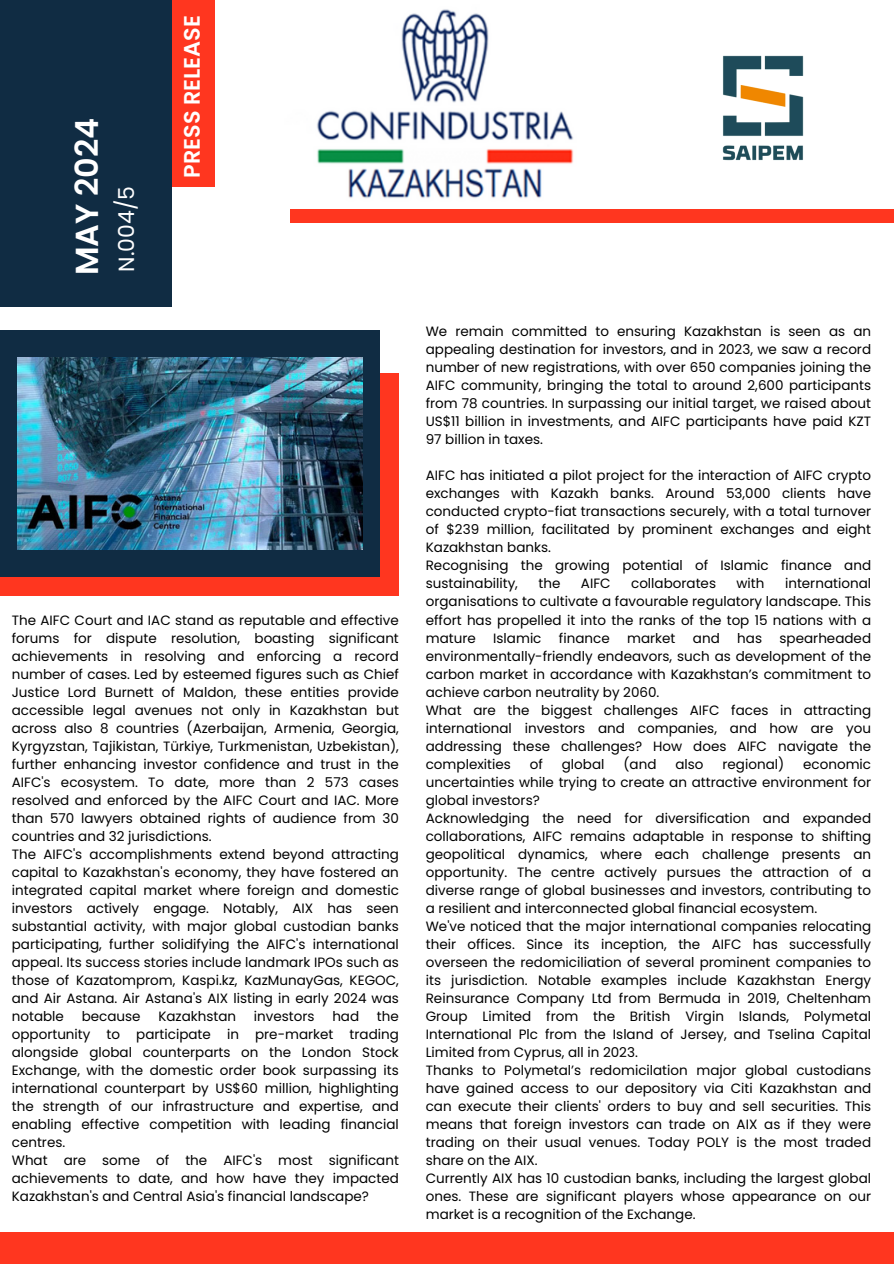
<style>
.page{position:relative;width:894px;height:1264px;background:#fff}
.page>*{position:absolute;margin:0;border:0;box-sizing:border-box;transform-origin:0 0}
.t1{font:600 31.8px "Poppins";color:#fff}
.t2{font:600 22.35px "Poppins";color:#fff}
.t3{font:21.9px "Poppins";color:#fff}
.t4{font:13.5px/18px "Poppins";color:#000;text-align:justify}
</style>
<div class="page">
<img style="left:317px;top:9px;width:257px;height:189px">
<div style="left:290px;top:209px;width:603px;height:14px;background:#ff361f"></div>
<div style="left:0;top:1232px;width:893px;height:31px;background:#ff361f"></div>
<div style="left:0;top:0;width:172px;height:307px;background:#102c43"></div>
<div style="left:172px;top:1px;width:42px;height:186px;background:#ff361f"></div>
<img style="left:722px;top:55px;width:82px;height:106px">
<div style="left:0;top:373px;width:398px;height:222px;background:#ff361f"></div>
<div style="left:0;top:330px;width:379px;height:246px;background:#102c43"></div>
<img style="left:17px;top:357px;width:346px;height:192px">
<p class="t1" style="left:65px;top:275px;width:159px;rotate:-90deg">MAY 2024</p>
<p class="t3" style="left:111px;top:272px;width:87px;rotate:-90deg">N.004/5</p>
<p class="t2" style="left:176px;top:178px;width:164px;rotate:-90deg">PRESS RELEASE</p>
<p class="t4" style="left:12px;top:610px;width:388px">The AIFC Court and IAC stand as reputable and effective forums for dispute resolution, boasting significant achievements in resolving and enforcing a record number of cases. Led by esteemed figures such as Chief Justice Lord Burnett of Maldon, these entities provide accessible legal avenues not only in Kazakhstan but across also 8 countries (Azerbaijan, Armenia, Georgia, Kyrgyzstan, Tajikistan, Türkiye, Turkmenistan, Uzbekistan), further enhancing investor confidence and trust in the AIFC's ecosystem. To date, more than 2 573 cases resolved and enforced by the AIFC Court and IAC. More than 570 lawyers obtained rights of audience from 30 countries and 32 jurisdictions.</p>
<p class="t4" style="left:12px;top:844px;width:388px">The AIFC's accomplishments extend beyond attracting capital to Kazakhstan's economy, they have fostered an integrated capital market where foreign and domestic investors actively engage. Notably, AIX has seen substantial activity, with major global custodian banks participating, further solidifying the AIFC's international appeal. Its success stories include landmark IPOs such as those of Kazatomprom, Kaspi.kz, KazMunayGas, KEGOC, and Air Astana. Air Astana's AIX listing in early 2024 was notable</p>
<p class="t4" style="left:82px;top:1006px;width:60px">because</p>
<p class="t4" style="left:158px;top:1006px;width:79px">Kazakhstan</p>
<p class="t4" style="left:254px;top:1006px;width:62px">investors</p>
<p class="t4" style="left:332px;top:1006px;width:28px">had</p>
<p class="t4" style="left:12px;top:1006px;width:388px;text-indent:365px">the opportunity to participate in pre-market trading alongside global counterparts on the London Stock Exchange, with the domestic order book surpassing its international counterpart by US$60 million, highlighting the strength of our infrastructure and expertise, and enabling effective competition with leading financial centres.</p>
<p class="t4" style="left:12px;top:1150px;width:388px">What are some of the AIFC's most significant achievements to date, and how have they impacted Kazakhstan's and Central Asia's financial landscape?</p>
<p class="t4" style="left:425px;top:322px;width:447px">We remain committed to ensuring Kazakhstan is seen as an appealing destination for investors, and in 2023, we saw a record number of new registrations, with over 650 companies joining the AIFC community, bringing the total to around 2,600 participants from 78 countries. In surpassing our initial target, we raised about US$11 billion in investments, and AIFC participants have paid KZT 97 billion in taxes.</p>
<p class="t4" style="left:425px;top:466px;width:447px">AIFC has initiated a pilot project for the interaction of AIFC crypto exchanges with Kazakh banks. Around 53,000 clients have conducted crypto-fiat transactions securely, with a total turnover of $239 million, facilitated by prominent exchanges and eight Kazakhstan banks.</p>
<p class="t4" style="left:425px;top:556px;width:447px">Recognising the growing potential of Islamic finance and sustainability,</p>
<p class="t4" style="left:425px;top:574px;width:447px;text-indent:359px">international organisations to cultivate a favourable regulatory landscape. This effort has propelled it into the ranks of the top 15 nations with a mature</p>
<p class="t4" style="left:538px;top:574px;width:23px">the</p>
<p class="t4" style="left:580px;top:574px;width:31px">AIFC</p>
<p class="t4" style="left:631px;top:574px;width:86px">collaborates</p>
<p class="t4" style="left:736px;top:574px;width:29px">with</p>
<p class="t4" style="left:493px;top:628px;width:50px">Islamic</p>
<p class="t4" style="left:559px;top:628px;width:52px">finance</p>
<p class="t4" style="left:627px;top:628px;width:50px">market</p>
<p class="t4" style="left:692px;top:628px;width:28px">and</p>
<p class="t4" style="left:737px;top:628px;width:26px">has</p>
<p class="t4" style="left:425px;top:628px;width:446px;text-indent:354px">spearheaded environmentally-friendly endeavors, such as development of the carbon market in accordance with Kazakhstan’s commitment to achieve carbon neutrality by 2060.</p>
<p class="t4" style="left:425px;top:700px;width:447px">What are the biggest challenges AIFC faces in attracting international investors and companies, and how are you addressing these challenges? How does AIFC navigate the complexities</p>
<p class="t4" style="left:529px;top:754px;width:15px">of</p>
<p class="t4" style="left:561px;top:754px;width:44px">global</p>
<p class="t4" style="left:623px;top:754px;width:35px">(and</p>
<p class="t4" style="left:675px;top:754px;width:30px">also</p>
<p class="t4" style="left:722px;top:754px;width:63px">regional)</p>
<p class="t4" style="left:425px;top:754px;width:446px;text-indent:377px">economic uncertainties while trying to create an attractive environment for global investors?</p>
<p class="t4" style="left:425px;top:808px;width:447px">Acknowledging the need for diversification and expanded collaborations, AIFC remains adaptable in response to shifting geopolitical dynamics, where each challenge presents an opportunity. The centre actively pursues the attraction of a diverse range of global businesses and investors, contributing to a resilient and interconnected global financial ecosystem.</p>
<p class="t4" style="left:425px;top:916px;width:447px">We've noticed that the major international companies relocating their offices. Since its inception, the AIFC has successfully overseen the redomiciliation of several prominent companies to its jurisdiction. Notable examples include Kazakhstan Energy Reinsurance Company Ltd from Bermuda in 2019, Cheltenham Group Limited from the British Virgin Islands, Polymetal International Plc from the Island of Jersey, and Tselina Capital Limited from Cyprus, all in 2023.</p>
<p class="t4" style="left:425px;top:1060px;width:447px">Thanks to Polymetal’s redomicilation major global custodians have gained access to our depository via Citi Kazakhstan and can execute their clients' orders to buy and sell securities. This means that foreign investors can trade on AIX as if they were trading on their usual venues. Today POLY is the most traded share on the AIX.</p>
<p class="t4" style="left:425px;top:1168px;width:447px">Currently AIX has 10 custodian banks, including the largest global ones. These are significant players whose appearance on our market is a recognition of the Exchange.</p>
</div>
